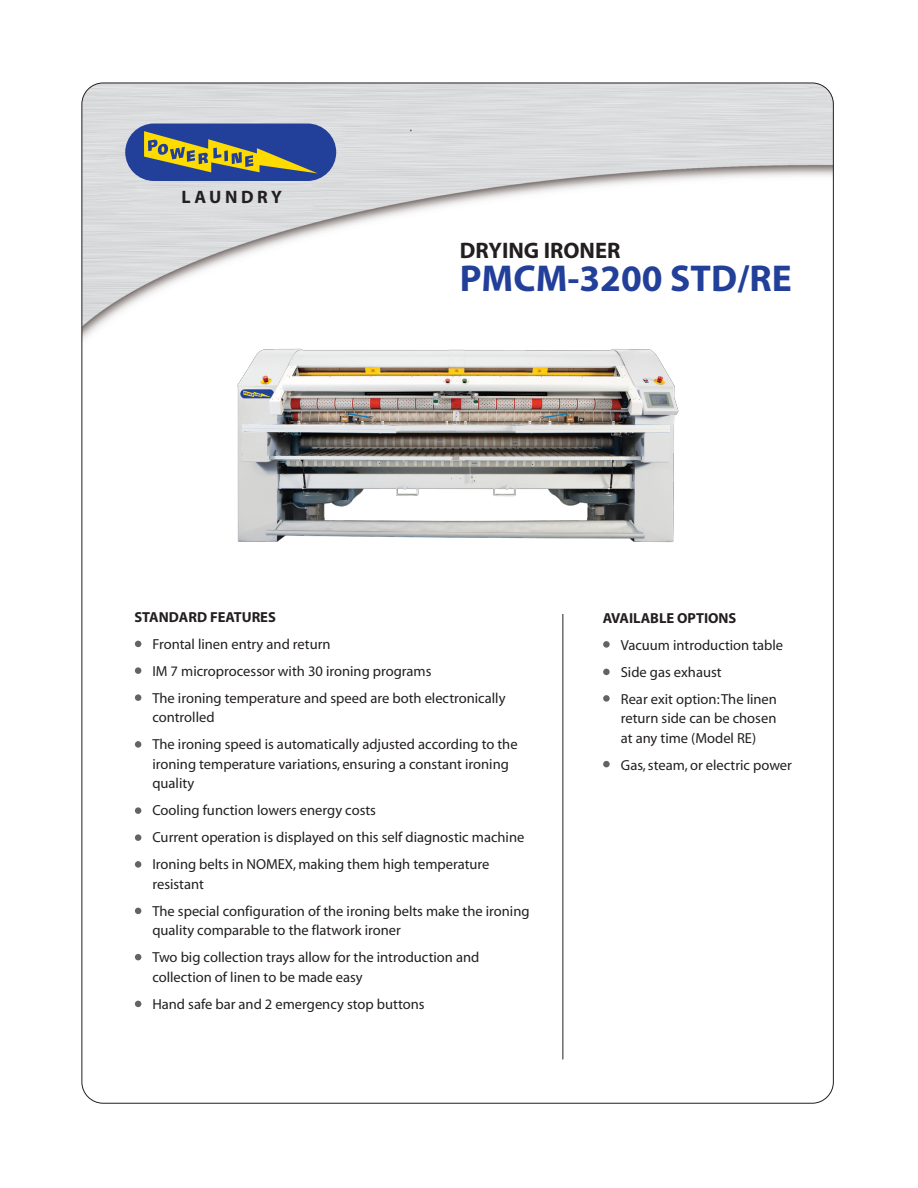
<style>
.page{position:relative;width:918px;height:1188px;background:#fff}
.page>*{position:absolute;margin:0;border:0;box-sizing:border-box;transform-origin:0 0}
.t1{font:700 37.5px "Myriad";color:#223f99}
.t2{font:700 22.5px "Myriad";color:#231f20}
.t3{font:700 18px "Myriad";letter-spacing:.2em;color:#231f20}
.t4{font:14.55px/27px "Myriad";color:#231f20}
.t5{font:700 14.55px "Myriad";color:#231f20}
</style>
<div class="page">
<img style="left:83px;top:83px;width:749px;height:257px">
<hr style="left:562px;top:614px;width:1px;height:445px;background:#231f20">
<div style="left:125px;top:124px;width:211px;height:57px;background:#223f99;border-radius:29px"></div>
<svg style="left:144px;top:131px;width:173px;height:42px"></svg>
<div style="left:603px;top:641px;width:7px;height:7px;background:#636366;border-radius:50%"></div>
<div style="left:603px;top:669px;width:7px;height:6px;background:#636366;border-radius:50%"></div>
<img style="left:218px;top:325px;width:477px;height:217px">
<svg style="left:135px;top:641px;width:6px;height:6px"></svg>
<div style="left:135px;top:667px;width:6px;height:7px;background:#636366;border-radius:50%"></div>
<div style="left:603px;top:695px;width:7px;height:7px;background:#636366;border-radius:50%"></div>
<div style="left:603px;top:761px;width:7px;height:6px;background:#636366;border-radius:50%"></div>
<div style="left:135px;top:694px;width:6px;height:7px;background:#636366;border-radius:50%"></div>
<div style="left:135px;top:741px;width:6px;height:7px;background:#636366;border-radius:50%"></div>
<div style="left:135px;top:807px;width:6px;height:7px;background:#636366;border-radius:50%"></div>
<div style="left:135px;top:834px;width:6px;height:7px;background:#636366;border-radius:50%"></div>
<div style="left:135px;top:861px;width:6px;height:7px;background:#636366;border-radius:50%"></div>
<svg style="left:135px;top:954px;width:6px;height:6px"></svg>
<svg style="left:135px;top:908px;width:6px;height:6px"></svg>
<svg style="left:135px;top:1001px;width:6px;height:6px"></svg>
<p class="t3" style="left:182px;top:188px;width:102px">LAUNDRY</p>
<h2 class="t2" style="left:460px;top:239px;width:162px">DRYING IRONER</h2>
<h1 class="t1" style="left:460px;top:260px;width:334px">PMCM-3200 STD/RE</h1>
<p class="t5" style="left:134px;top:610px;width:143px">STANDARD FEATURES</p>
<p class="t4" style="left:152px;top:631px;width:355px">Frontal linen entry and return<br>IM 7 microprocessor with 30 ironing programs<br>The ironing temperature and speed are both electronically</p>
<p class="t4" style="left:152px;top:705px;width:367px">controlled<br>The ironing speed is automatically adjusted according to the</p>
<p class="t4" style="left:152px;top:755px;width:358px;line-height:19.5px">ironing temperature variations, ensuring a constant ironing quality</p>
<p class="t4" style="left:152px;top:798px;width:373px">Cooling function lowers energy costs<br>Current operation is displayed on this self diagnostic machine<br>Ironing belts in NOMEX, making them high temperature</p>
<p class="t4" style="left:152px;top:871px;width:379px">resistant<br>The special configuration of the ironing belts make the ironing</p>
<p class="t4" style="left:152px;top:918px;width:328px">quality comparable to the flatwork ironer<br>Two big collection trays allow for the introduction and</p>
<p class="t4" style="left:152px;top:964px;width:274px">collection of linen to be made easy<br>Hand safe bar and 2 emergency stop buttons</p>
<p class="t5" style="left:603px;top:610px;width:135px">AVAILABLE OPTIONS</p>
<p class="t4" style="left:621px;top:632px;width:164px">Vacuum introduction table<br>Side gas exhaust<br>Rear exit option: The linen</p>
<p class="t4" style="left:621px;top:709px;width:157px;line-height:19.5px">return side can be chosen at any time (Model RE)</p>
<p class="t4" style="left:621px;top:752px;width:173px">Gas, steam, or electric power</p>
</div>
